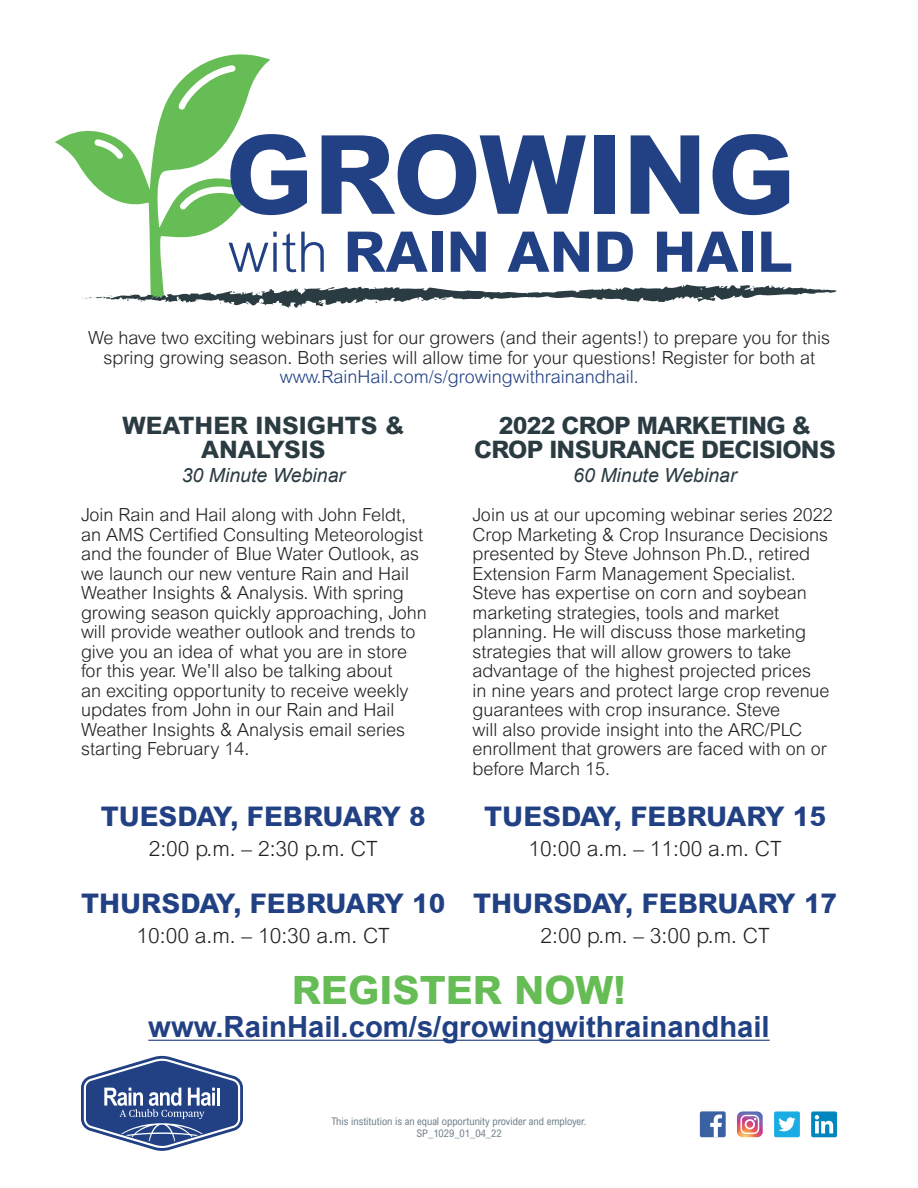
<style>
.page{position:relative;width:918px;height:1188px;background:#fff}
.page>*{position:absolute;margin:0;border:0;box-sizing:border-box;transform-origin:0 0}
.t1{font:800 39px "Arial MT Pro";color:#67bd55}
.t2{font:700 29.25px "Arial";color:#214184}
.t3{font:800 27px "Arial MT Pro";color:#214184}
.t4{font:800 24px/24px "Arial MT Pro";letter-spacing:-.03em;color:#2a3b41;text-align:center}
.t5{font:800 24px/24px "Arial MT Pro";color:#2a3b41;text-align:center}
.t6{font:300 21px "Arial MT Pro";color:#231f20}
.t7{font:italic 19.5px "Arial";color:#2a3b41}
.t8{font:300 18px/19.5px "Arial MT Pro";color:#231f20}
.t9{font:condensed 10.5px/12.6px "Arial MT Pro";color:#6e808a;text-align:center}
.s1{color:#214184}
</style>
<div class="page">
<div style="left:700px;top:1111px;width:26px;height:26px;background:#3a61a2;border-radius:2px"></div>
<svg style="left:710px;top:1115px;width:12px;height:22px"></svg>
<svg style="left:737px;top:1111px;width:26px;height:26px"></svg>
<div style="left:774px;top:1111px;width:26px;height:26px;background:#1aace3;border-radius:2px"></div>
<svg style="left:778px;top:1117px;width:18px;height:14px"></svg>
<div style="left:811px;top:1111px;width:26px;height:26px;background:#0086bd;border-radius:2px"></div>
<svg style="left:815px;top:1115px;width:18px;height:18px"></svg>
<svg style="left:81px;top:1055px;width:162px;height:96px"></svg>
<svg style="left:55px;top:54px;width:215px;height:229px"></svg>
<svg style="left:91px;top:61px;width:216px;height:154px"></svg>
<svg style="left:322px;top:134px;width:264px;height:81px"></svg>
<div style="left:594px;top:135px;width:20px;height:79px;background:#214184"></div>
<svg style="left:631px;top:135px;width:68px;height:79px"></svg>
<svg style="left:713px;top:134px;width:76px;height:81px"></svg>
<svg style="left:229px;top:232px;width:95px;height:40px"></svg>
<svg style="left:348px;top:232px;width:80px;height:40px"></svg>
<div style="left:432px;top:232px;width:10px;height:40px;background:#214184"></div>
<svg style="left:451px;top:232px;width:35px;height:40px"></svg>
<svg style="left:508px;top:232px;width:81px;height:40px"></svg>
<svg style="left:598px;top:232px;width:35px;height:40px"></svg>
<svg style="left:657px;top:232px;width:81px;height:40px"></svg>
<div style="left:743px;top:232px;width:10px;height:40px;background:#214184"></div>
<svg style="left:761px;top:232px;width:30px;height:40px"></svg>
<svg style="left:82px;top:283px;width:755px;height:25px"></svg>
<hr style="left:148px;top:1040px;width:622px;height:1px;background:#214184">
<p class="t8" style="left:88px;top:329px;width:744px;text-align:center">We have two exciting webinars just for our growers (and their agents!) to prepare you for this spring growing season. Both series will allow time for your questions! Register for both at <span class="s1">www.RainHail.com/s/growingwithrainandhail.</span></p>
<p class="t5" style="left:123px;top:413px;width:283px">WEATHER INSIGHTS &amp;<br>ANALYSIS</p>
<p class="t7" style="left:182px;top:462px;width:165px">30 Minute Webinar</p>
<p class="t8" style="left:81px;top:506px;width:347px">Join Rain and Hail along with John Feldt, an AMS Certified Consulting Meteorologist and the founder of Blue Water Outlook, as we launch our new venture Rain and Hail Weather Insights &amp; Analysis. With spring growing season quickly approaching, John will provide weather outlook and trends to give you an idea of what you are in store for this year. We’ll also be talking about<br>an exciting opportunity to receive weekly updates from John in our Rain and Hail Weather Insights &amp; Analysis email series starting February 14.</p>
<p class="t3" style="left:101px;top:800px;width:327px">TUESDAY, FEBRUARY 8</p>
<p class="t6" style="left:149px;top:836px;width:231px">2:00 p.m. – 2:30 p.m. CT</p>
<p class="t3" style="left:81px;top:887px;width:366px">THURSDAY, FEBRUARY 10</p>
<p class="t6" style="left:137px;top:923px;width:255px">10:00 a.m. – 10:30 a.m. CT</p>
<p class="t4" style="left:474px;top:413px;width:363px">2022 CROP MARKETING &amp;<br>CROP INSURANCE DECISIONS</p>
<p class="t7" style="left:573px;top:462px;width:165px">60 Minute Webinar</p>
<p class="t8" style="left:472px;top:506px;width:362px">Join us at our upcoming webinar series 2022<br>Crop Marketing &amp; Crop Insurance Decisions presented by Steve Johnson Ph.D., retired Extension Farm Management Specialist.<br>Steve has expertise on corn and soybean marketing strategies, tools and market planning. He will discuss those marketing strategies that will allow growers to take advantage of the highest projected prices<br>in nine years and protect large crop revenue guarantees with crop insurance. Steve<br>will also provide insight into the ARC/PLC enrollment that growers are faced with on or before March 15.</p>
<p class="t3" style="left:484px;top:800px;width:343px">TUESDAY, FEBRUARY 15</p>
<p class="t6" style="left:528px;top:836px;width:255px">10:00 a.m. – 11:00 a.m. CT</p>
<p class="t3" style="left:473px;top:887px;width:366px">THURSDAY, FEBRUARY 17</p>
<p class="t6" style="left:541px;top:923px;width:231px">2:00 p.m. – 3:00 p.m. CT</p>
<p class="t1" style="left:292px;top:967px;width:336px">REGISTER NOW!</p>
<p class="t2" style="left:148px;top:1006px;width:623px">www.RainHail.com/s/growingwithrainandhail</p>
<p class="t9" style="left:331px;top:1115px;width:257px">This institution is an equal opportunity provider and employer.<br>SP_1029_01_04_22</p>
</div>
